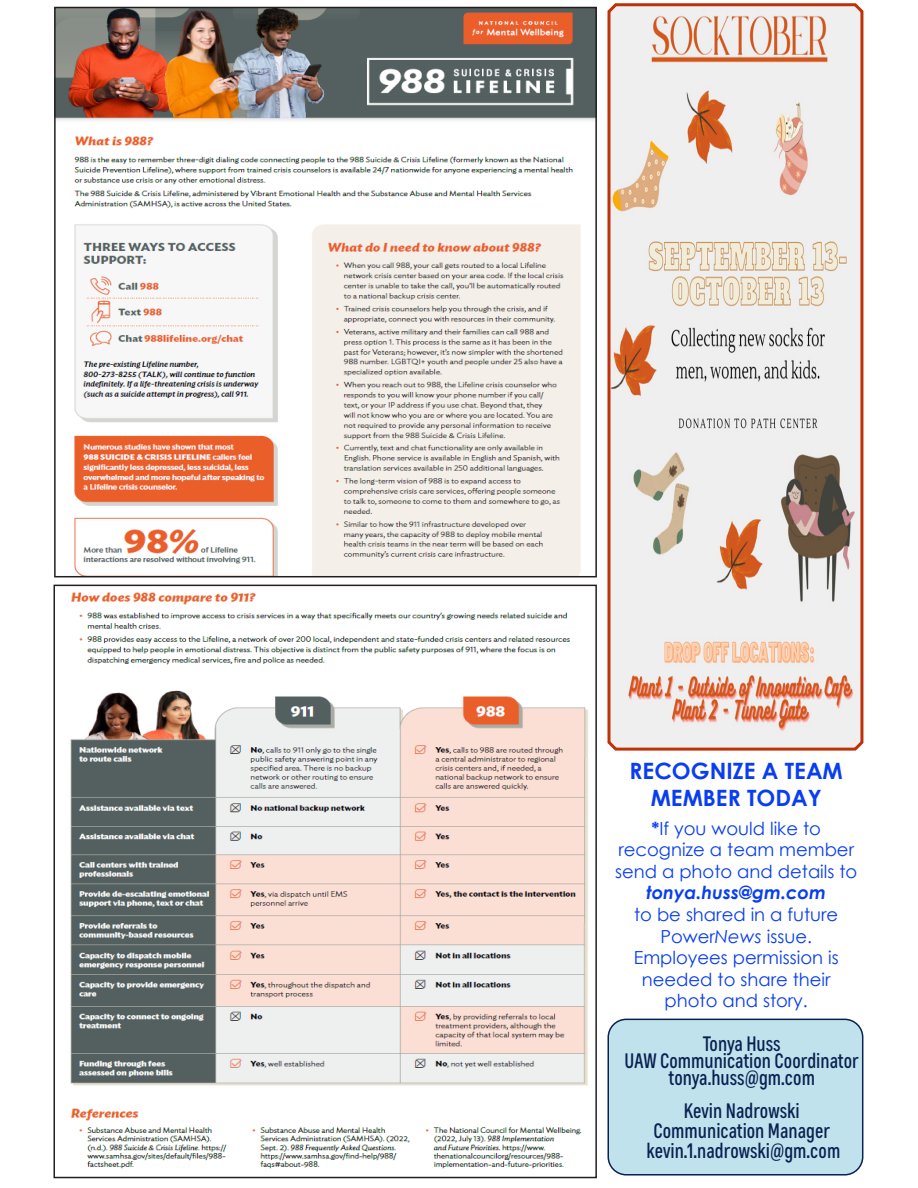
<style>
.page{position:relative;width:918px;height:1188px;background:#fff}
.page>*{position:absolute;margin:0;border:0;box-sizing:border-box;transform-origin:0 0}
.t1{font:700 22.5px "Century Gothic";color:#093df1}
.t2{font:condensed 19.5px "Louis Global 2";color:#092151}
.t3{font:18px/21.6px "Century Gothic";color:#093df1;text-align:center}
.t4{font:italic 700 18px "Century Gothic";color:#093df1}
.s1{font-weight:700}
.s2{font-style:italic}
</style>
<div class="page">
<div style="left:608px;top:1019px;width:255px;height:156px;background:#c0e2ec;border-radius:18px"></div>
<div style="left:608px;top:1019px;width:255px;height:157px;border:2px solid #092151;border-radius:18px"></div>
<img style="left:57px;top:10px;width:537px;height:564px">
<div style="left:54px;top:7px;width:543px;height:570px;border:2px solid #231f20"></div>
<img style="left:70px;top:592px;width:518px;height:577px">
<div style="left:54px;top:585px;width:543px;height:593px;border:2px solid #231f20"></div>
<svg style="left:607px;top:3px;width:257px;height:748px"></svg>
<p class="t1" style="left:630px;top:753px;width:215px">RECOGNIZE A TEAM</p>
<p class="t1" style="left:651px;top:780px;width:172px">MEMBER TODAY</p>
<p class="t3" style="left:652px;top:817px;width:171px"><span class="s1">*</span>If you would like to</p>
<p class="t3" style="left:615px;top:839px;width:244px;text-align:left">recognize a team member send a photo and details to</p>
<p class="t4" style="left:646px;top:879px;width:181px">tonya.huss@gm.com</p>
<p class="t3" style="left:634px;top:903px;width:206px">to be shared in a future<br>Power<span class="s2">News</span> issue.</p>
<p class="t3" style="left:634px;top:947px;width:207px">Employees permission is needed to share their</p>
<p class="t3" style="left:665px;top:990px;width:145px">photo and story.</p>
<p class="t2" style="left:703px;top:1030px;width:79px">Tonya Huss</p>
<p class="t2" style="left:625px;top:1048px;width:236px">UAW Communication Coordinator</p>
<p class="t2" style="left:668px;top:1065px;width:148px">tonya.huss@gm.com</p>
<p class="t2" style="left:684px;top:1097px;width:117px">Kevin Nadrowski</p>
<p class="t2" style="left:653px;top:1117px;width:178px">Communication Manager</p>
<p class="t2" style="left:647px;top:1138px;width:195px">kevin.1.nadrowski@gm.com</p>
</div>
